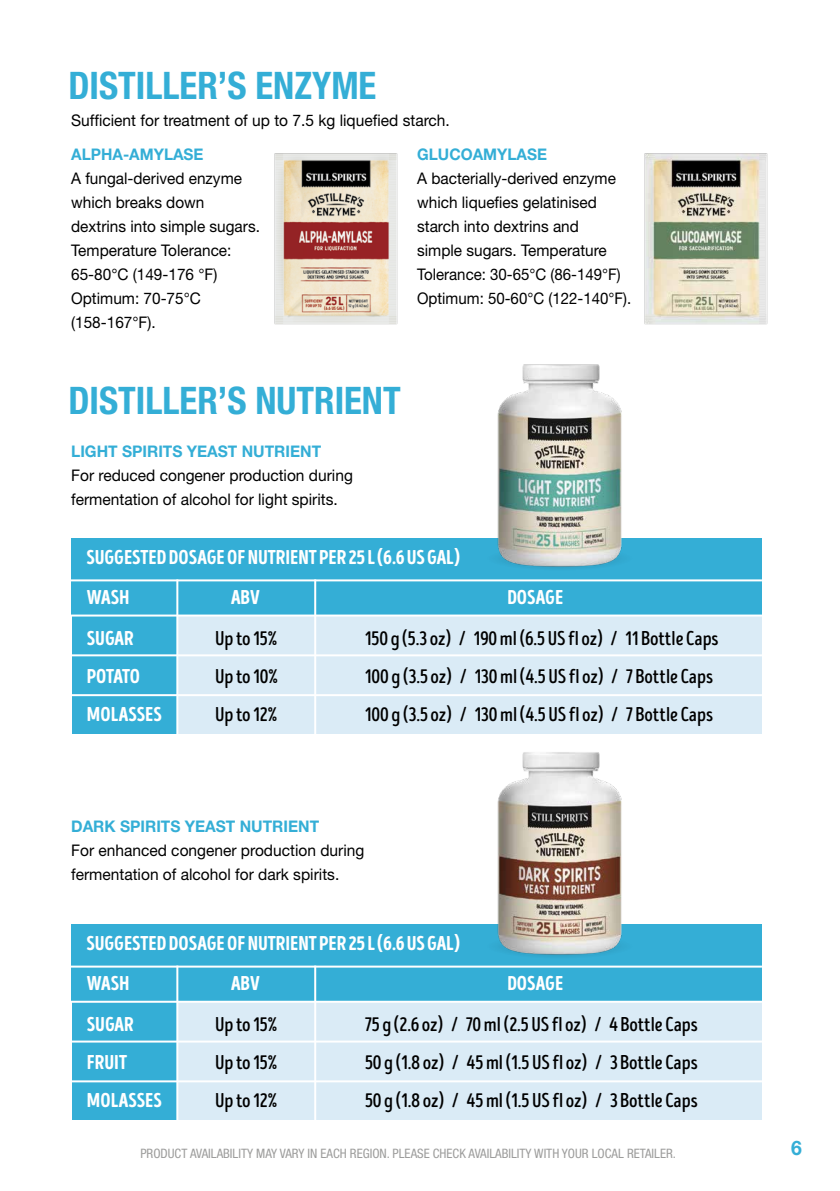
<style>
.page{position:relative;width:840px;height:1191px;background:#fff}
.page>*{position:absolute;margin:0;border:0;box-sizing:border-box;transform-origin:0 0}
.t1{font:700 condensed 38px "Helvetica Neue LT Pro";color:#34aed6}
.t2{font:20px "Intro Head B Base";letter-spacing:-.005em;color:#000}
.t3{font:20px "Intro Head H Base";color:#fff}
.t4{font:700 20px "Helvetica Neue LT Pro";color:#34aed6}
.t5{font:16px/24px "Helvetica Neue LT Pro";color:#000;scale:.96 1}
.t6{font:16px/24px "Helvetica Neue LT Pro";color:#000}
.t7{font:700 16px "Helvetica Neue LT Pro";color:#34aed6}
.t8{font:700 16px "Helvetica Neue LT Pro";color:#34aed6;scale:.96 1}
.t9{font:condensed 13px "Helvetica Neue LT Pro";color:#9d9d9c}
</style>
<div class="page">
<div style="left:72px;top:581px;width:689px;height:152px;background:#daebf6"></div>
<div style="left:72px;top:967px;width:689px;height:152px;background:#daebf6"></div>
<div style="left:72px;top:538px;width:689px;height:76px;background:#34aed6"></div>
<div style="left:72px;top:924px;width:689px;height:76px;background:#34aed6"></div>
<div style="left:72px;top:576px;width:105px;height:157px;background:#34aed6"></div>
<div style="left:72px;top:962px;width:105px;height:157px;background:#34aed6"></div>
<hr style="left:68px;top:579px;width:693px;height:2px;background:#fff">
<hr style="left:68px;top:965px;width:693px;height:2px;background:#fff">
<hr style="left:68px;top:614px;width:693px;height:2px;background:#fff">
<hr style="left:68px;top:1000px;width:693px;height:2px;background:#fff">
<hr style="left:68px;top:654px;width:693px;height:2px;background:#fff">
<hr style="left:68px;top:1040px;width:693px;height:2px;background:#fff">
<hr style="left:68px;top:694px;width:693px;height:2px;background:#fff">
<hr style="left:68px;top:1080px;width:693px;height:2px;background:#fff">
<hr style="left:176px;top:579px;width:2px;height:174px;background:#fff">
<hr style="left:176px;top:965px;width:2px;height:174px;background:#fff">
<hr style="left:314px;top:579px;width:2px;height:174px;background:#fff">
<hr style="left:314px;top:965px;width:2px;height:174px;background:#fff">
<img style="left:413px;top:733px;width:284px;height:235px">
<img style="left:413px;top:364px;width:284px;height:218px">
<img style="left:274px;top:153px;width:124px;height:172px">
<img style="left:644px;top:153px;width:124px;height:172px">
<h1 class="t1" style="left:68px;top:63px;width:309px">DISTILLER’S ENZYME</h1>
<p class="t6" style="left:71px;top:107px;width:380px">Sufficient for treatment of up to 7.5 kg liquefied starch.</p>
<p class="t8" style="left:71px;top:144px;width:139px">ALPHA-AMYLASE</p>
<p class="t5" style="left:71px;top:166px;width:198px">A fungal-derived enzyme which breaks down dextrins into simple sugars.<br>Temperature Tolerance:<br>65-80°C (149-176 °F)<br>Optimum: 70-75°C (158-167°F).</p>
<p class="t8" style="left:417px;top:144px;width:137px">GLUCOAMYLASE</p>
<p class="t5" style="left:417px;top:166px;width:224px">A bacterially-derived enzyme which liquefies gelatinised starch into dextrins and<br>simple sugars. Temperature<br>Tolerance: 30-65°C (86-149°F)<br>Optimum: 50-60°C (122-140°F).</p>
<h1 class="t1" style="left:68px;top:377px;width:334px">DISTILLER’S NUTRIENT</h1>
<p class="t7" style="left:71px;top:442px;width:251px">LIGHT SPIRITS YEAST NUTRIENT</p>
<p class="t6" style="left:71px;top:463px;width:283px">For reduced congener production during fermentation of alcohol for light spirits.</p>
<p class="t3" style="left:86px;top:545px;width:375px">SUGGESTED DOSAGE OF NUTRIENT PER 25 L (6.6 US GAL)</p>
<p class="t3" style="left:87px;top:585px;width:44px">WASH</p>
<p class="t3" style="left:231px;top:585px;width:30px">ABV</p>
<p class="t3" style="left:507px;top:585px;width:57px">DOSAGE</p>
<p class="t3" style="left:87px;top:626px;width:48px">SUGAR</p>
<p class="t2" style="left:215px;top:627px;width:63px">Up to 15%</p>
<p class="t2" style="left:365px;top:627px;width:355px">150 g (5.3 oz) / 190 ml (6.5 US fl oz) / 11 Bottle Caps</p>
<p class="t3" style="left:87px;top:664px;width:55px">POTATO</p>
<p class="t2" style="left:215px;top:665px;width:64px">Up to 10%</p>
<p class="t2" style="left:365px;top:665px;width:349px">100 g (3.5 oz) / 130 ml (4.5 US fl oz) / 7 Bottle Caps</p>
<p class="t3" style="left:87px;top:702px;width:76px">MOLASSES</p>
<p class="t2" style="left:215px;top:703px;width:63px">Up to 12%</p>
<p class="t2" style="left:365px;top:703px;width:349px">100 g (3.5 oz) / 130 ml (4.5 US fl oz) / 7 Bottle Caps</p>
<p class="t7" style="left:71px;top:816px;width:249px">DARK SPIRITS YEAST NUTRIENT</p>
<p class="t6" style="left:71px;top:837px;width:294px">For enhanced congener production during fermentation of alcohol for dark spirits.</p>
<p class="t3" style="left:86px;top:931px;width:375px">SUGGESTED DOSAGE OF NUTRIENT PER 25 L (6.6 US GAL)</p>
<p class="t3" style="left:87px;top:971px;width:44px">WASH</p>
<p class="t3" style="left:231px;top:971px;width:30px">ABV</p>
<p class="t3" style="left:507px;top:971px;width:57px">DOSAGE</p>
<p class="t3" style="left:87px;top:1012px;width:48px">SUGAR</p>
<p class="t2" style="left:215px;top:1013px;width:63px">Up to 15%</p>
<p class="t2" style="left:365px;top:1013px;width:334px">75 g (2.6 oz) / 70 ml (2.5 US fl oz) / 4 Bottle Caps</p>
<p class="t3" style="left:87px;top:1050px;width:42px">FRUIT</p>
<p class="t2" style="left:215px;top:1051px;width:63px">Up to 15%</p>
<p class="t2" style="left:365px;top:1051px;width:334px">50 g (1.8 oz) / 45 ml (1.5 US fl oz) / 3 Bottle Caps</p>
<p class="t3" style="left:87px;top:1088px;width:76px">MOLASSES</p>
<p class="t2" style="left:215px;top:1089px;width:63px">Up to 12%</p>
<p class="t2" style="left:365px;top:1089px;width:334px">50 g (1.8 oz) / 45 ml (1.5 US fl oz) / 3 Bottle Caps</p>
<p class="t9" style="left:140px;top:1146px;width:537px">PRODUCT AVAILABILITY MAY VARY IN EACH REGION. PLEASE CHECK AVAILABILITY WITH YOUR LOCAL RETAILER.</p>
<p class="t4" style="left:790px;top:1135px;width:12px">6</p>
</div>
